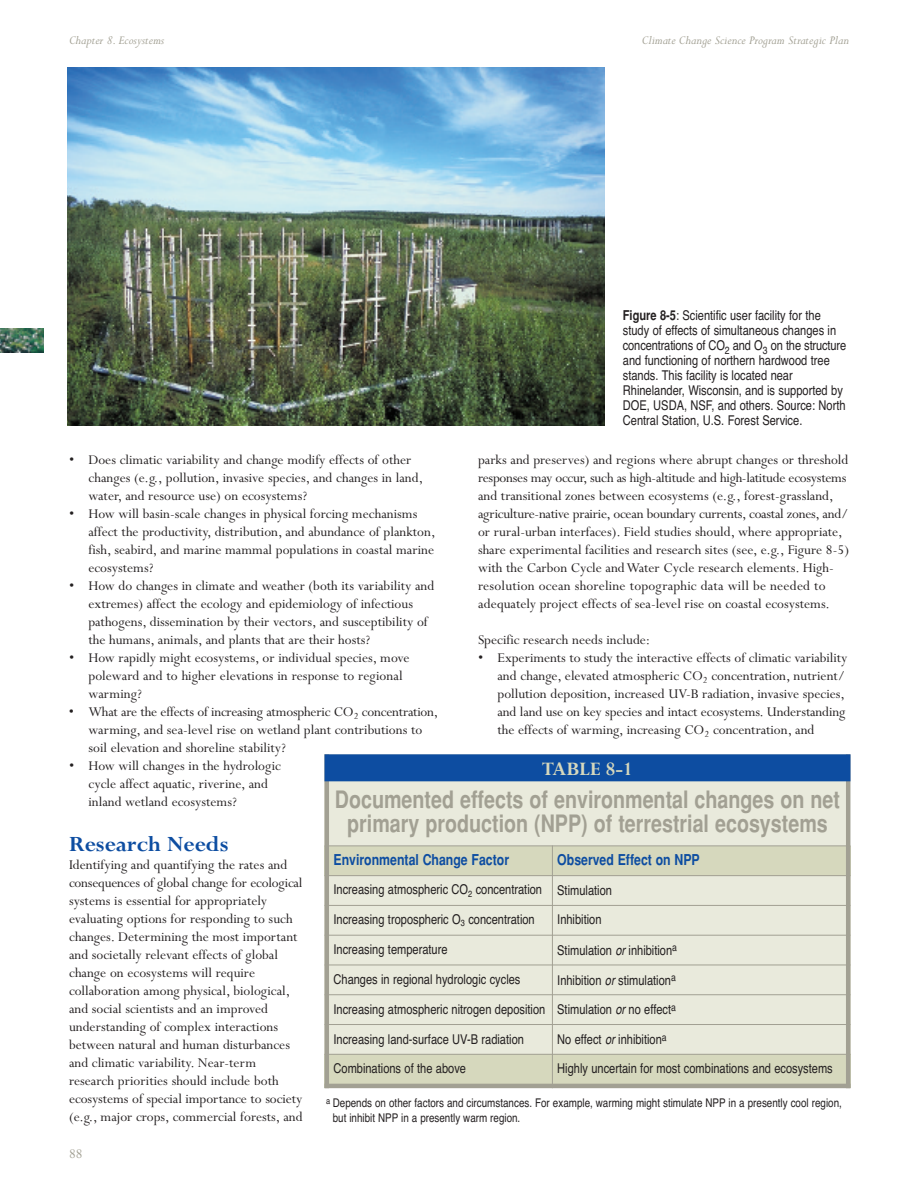
<style>
.page{position:relative;width:918px;height:1188px;background:#fff}
.page>*{position:absolute;margin:0;border:0;box-sizing:border-box;transform-origin:0 0}
.t1{font:700 condensed 24px/24px "Helvetica";color:#a2a093;text-align:center}
.t2{font:700 24px "Perpetua";color:#0d4da1}
.t3{font:700 21px "Perpetua";color:#d6d8bd}
.t4{font:15px/18px "Perpetua";color:#231f20}
.t5{font:700 condensed 15px "Helvetica";color:#0d4da1}
.t6{font:15px "Perpetua";color:#a2a093}
.t7{font:condensed 13.5px/15px "Helvetica";color:#231f20;text-align:right}
.t8{font:italic 13.5px "Perpetua";color:#a2a093}
.t9{font:condensed 12px/15px "Helvetica";color:#231f20}
.s1{font-weight:700}
.s2{font-style:italic}
</style>
<div class="page">
<img style="left:0;top:329px;width:44px;height:23px">
<div style="left:325px;top:754px;width:523px;height:92px;background:#e9eadc"></div>
<div style="left:325px;top:846px;width:227px;height:30px;background:#d6d8bd"></div>
<div style="left:552px;top:846px;width:298px;height:30px;background:#d6d8bd"></div>
<div style="left:325px;top:876px;width:227px;height:29px;background:#e9eadc"></div>
<div style="left:552px;top:876px;width:298px;height:29px;background:#e9eadc"></div>
<div style="left:325px;top:905px;width:227px;height:30px;background:#e9eadc"></div>
<div style="left:552px;top:905px;width:298px;height:30px;background:#e9eadc"></div>
<div style="left:325px;top:935px;width:227px;height:30px;background:#e9eadc"></div>
<div style="left:552px;top:935px;width:298px;height:30px;background:#e9eadc"></div>
<div style="left:325px;top:965px;width:227px;height:30px;background:#e9eadc"></div>
<div style="left:552px;top:965px;width:298px;height:30px;background:#e9eadc"></div>
<div style="left:325px;top:995px;width:227px;height:30px;background:#e9eadc"></div>
<div style="left:552px;top:995px;width:298px;height:30px;background:#e9eadc"></div>
<div style="left:325px;top:1025px;width:227px;height:29px;background:#e9eadc"></div>
<div style="left:552px;top:1025px;width:298px;height:29px;background:#e9eadc"></div>
<div style="left:325px;top:1054px;width:227px;height:34px;background:#d6d8bd"></div>
<div style="left:552px;top:1054px;width:298px;height:34px;background:#d6d8bd"></div>
<hr style="left:325px;top:754px;width:4px;height:334px;background:#a2a093">
<hr style="left:552px;top:845px;width:1px;height:243px;background:#a2a093">
<hr style="left:846px;top:754px;width:4px;height:334px;background:#a2a093">
<div style="left:325px;top:754px;width:525px;height:27px;background:#0d4da1"></div>
<hr style="left:325px;top:845px;width:525px;height:1px;background:#a2a093">
<hr style="left:325px;top:875px;width:525px;height:1px;background:#a2a093">
<hr style="left:325px;top:905px;width:525px;height:1px;background:#a2a093">
<hr style="left:325px;top:935px;width:525px;height:1px;background:#a2a093">
<hr style="left:325px;top:965px;width:525px;height:1px;background:#a2a093">
<hr style="left:325px;top:994px;width:525px;height:1px;background:#a2a093">
<hr style="left:325px;top:1024px;width:525px;height:1px;background:#a2a093">
<hr style="left:325px;top:1054px;width:525px;height:1px;background:#a2a093">
<hr style="left:325px;top:1084px;width:525px;height:4px;background:#a2a093">
<img style="left:68px;top:68px;width:537px;height:358px">
<p class="t8" style="left:69px;top:35px;width:97px">Chapter 8. Ecosystems</p>
<p class="t8" style="left:642px;top:35px;width:209px">Climate Change Science Program Strategic Plan</p>
<p class="t7" style="left:623px;top:308px;width:225px;text-align:left"><span class="s1">Figure 8-5</span>: Scientific user facility for the study of effects of simultaneous changes in concentrations of CO<sub>2</sub> and O<sub>3</sub> on the structure and functioning of northern hardwood tree stands. This facility is located near Rhinelander, Wisconsin, and is supported by DOE, USDA, NSF, and others. Source: North Central Station, U.S. Forest Service.</p>
<p class="t4" style="left:88px;top:452px;width:336px;text-indent:-19px">• Does climatic variability and change modify effects of other changes (e.g., pollution, invasive species, and changes in land, water, and resource use) on ecosystems?</p>
<p class="t4" style="left:88px;top:506px;width:349px;text-indent:-19px">• How will basin-scale changes in physical forcing mechanisms affect the productivity, distribution, and abundance of plankton, fish, seabird, and marine mammal populations in coastal marine ecosystems?</p>
<p class="t4" style="left:88px;top:578px;width:347px;text-indent:-19px">• How do changes in climate and weather (both its variability and extremes) affect the ecology and epidemiology of infectious pathogens, dissemination by their vectors, and susceptibility of the humans, animals, and plants that are their hosts?</p>
<p class="t4" style="left:88px;top:650px;width:323px;text-indent:-19px">• How rapidly might ecosystems, or individual species, move poleward and to higher elevations in response to regional warming?</p>
<p class="t4" style="left:88px;top:704px;width:351px;text-indent:-19px">• What are the effects of increasing atmospheric CO<sub>2</sub> concentration, warming, and sea-level rise on wetland plant contributions to soil elevation and shoreline stability?</p>
<p class="t4" style="left:88px;top:758px;width:194px;text-indent:-19px">• How will changes in the hydrologic cycle affect aquatic, riverine, and inland wetland ecosystems?</p>
<h1 class="t2" style="left:69px;top:835px;width:161px">Research Needs</h1>
<p class="t4" style="left:69px;top:857px;width:235px">Identifying and quantifying the rates and consequences of global change for ecological systems is essential for appropriately evaluating options for responding to such changes. Determining the most important and societally relevant effects of global change on ecosystems will require collaboration among physical, biological, and social scientists and an improved understanding of complex interactions between natural and human disturbances and climatic variability. Near-term research priorities should include both ecosystems of special importance to society (e.g., major crops, commercial forests, and</p>
<p class="t4" style="left:478px;top:452px;width:373px">parks and preserves) and regions where abrupt changes or threshold responses may occur, such as high-altitude and high-latitude ecosystems and transitional zones between ecosystems (e.g., forest-grassland, agriculture-native prairie, ocean boundary currents, coastal zones, and/ or rural-urban interfaces). Field studies should, where appropriate, share experimental facilities and research sites (see, e.g., Figure 8-5) with the Carbon Cycle and Water Cycle research elements. High&shy;resolution ocean shoreline topographic data will be needed to adequately project effects of sea-level rise on coastal ecosystems.</p>
<p class="t4" style="left:478px;top:632px;width:174px">Specific research needs include:</p>
<p class="t4" style="left:497px;top:650px;width:351px;text-indent:-19px">• Experiments to study the interactive effects of climatic variability and change, elevated atmospheric CO<sub>2</sub> concentration, nutrient/ pollution deposition, increased UV-B radiation, invasive species, and land use on key species and intact ecosystems. Understanding the effects of warming, increasing CO<sub>2</sub> concentration, and</p>
<h2 class="t3" style="left:542px;top:761px;width:92px">TABLE 8-1</h2>
<h1 class="t1" style="left:335px;top:788px;width:507px">Documented effects of environmental changes on net primary production (NPP) of terrestrial ecosystems</h1>
<p class="t5" style="left:334px;top:851px;width:177px">Environmental Change Factor</p>
<p class="t5" style="left:557px;top:851px;width:144px">Observed Effect on NPP</p>
<p class="t7" style="left:334px;top:882px;width:280px">Increasing atmospheric CO<sub>2</sub> concentration Stimulation</p>
<p class="t7" style="left:334px;top:911px;width:203px">Increasing tropospheric O<sub>3</sub> concentration</p>
<p class="t7" style="left:557px;top:912px;width:46px">Inhibition</p>
<p class="t7" style="left:334px;top:942px;width:116px">Increasing temperature</p>
<p class="t7" style="left:557px;top:943px;width:121px">Stimulation <span class="s2">or</span> inhibition<sup>a</sup></p>
<p class="t7" style="left:334px;top:972px;width:188px">Changes in regional hydrologic cycles</p>
<p class="t7" style="left:334px;top:965px;width:344px;line-height:29.1px">Inhibition <span class="s2">or</span> stimulation<sup>a<br></sup>Increasing atmospheric nitrogen deposition Stimulation <span class="s2">or</span> no effect<sup>a</sup></p>
<p class="t7" style="left:334px;top:1031px;width:192px">Increasing land-surface UV-B radiation</p>
<p class="t7" style="left:557px;top:1032px;width:111px">No effect <span class="s2">or</span> inhibition<sup>a</sup></p>
<p class="t7" style="left:334px;top:1061px;width:134px">Combinations of the above</p>
<p class="t7" style="left:557px;top:1061px;width:277px">Highly uncertain for most combinations and ecosystems</p>
<p class="t9" style="left:333px;top:1095px;width:511px;text-indent:-7px"><sup>a</sup> Depends on other factors and circumstances. For example, warming might stimulate NPP in a presently cool region, but inhibit NPP in a presently warm region.</p>
<p class="t6" style="left:69px;top:1149px;width:15px">88</p>
</div>
